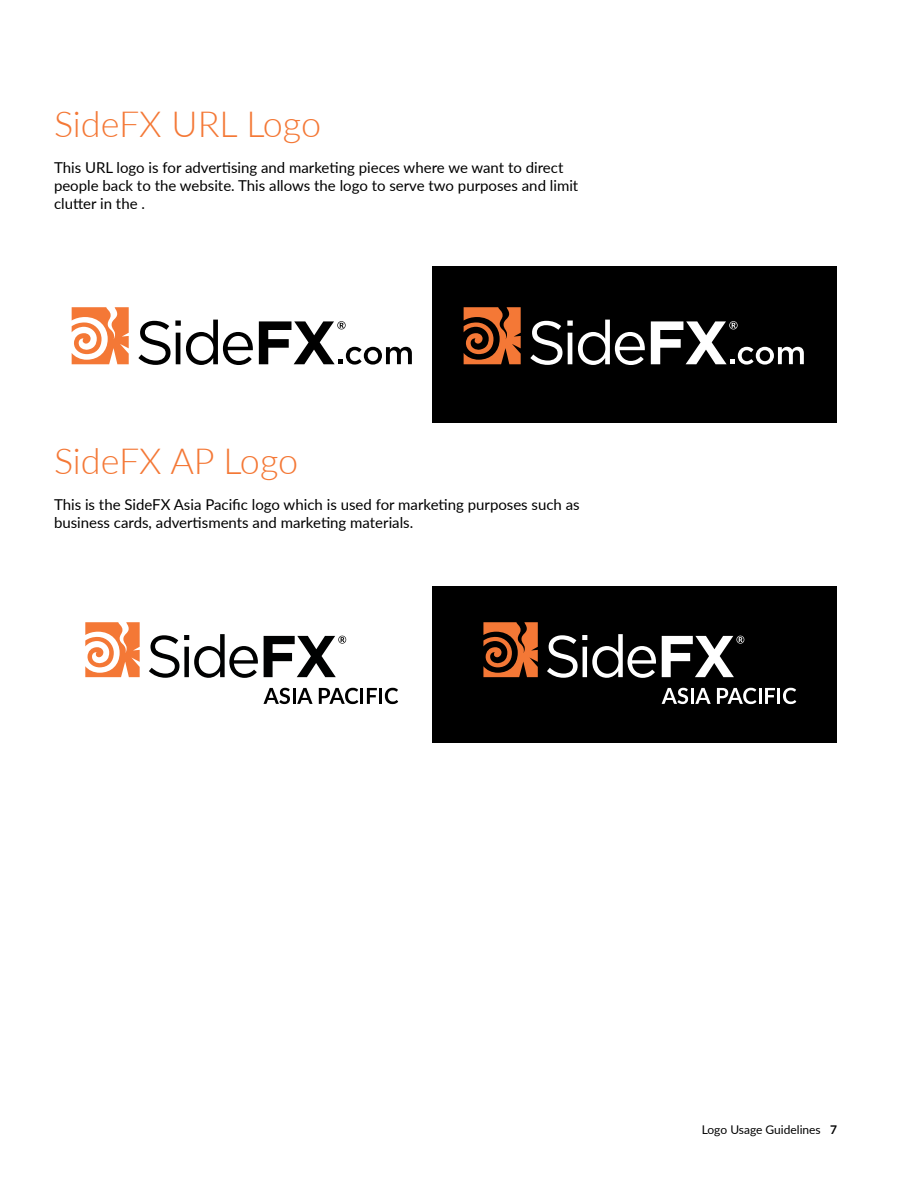
<style>
.page{position:relative;width:918px;height:1188px;background:#fff}
.page>*{position:absolute;margin:0;border:0;box-sizing:border-box;transform-origin:0 0}
.t1{font:300 36px "Lato";color:#f47836}
.t2{font:15px/18px "Lato";color:#000}
.t3{font:12px "Lato";color:#000}
.s1{font-weight:700}
</style>
<div class="page">
<div style="left:432px;top:266px;width:405px;height:156px;background:#000"></div>
<div style="left:432px;top:586px;width:405px;height:156px;background:#000"></div>
<svg style="left:263px;top:688px;width:50px;height:16px"></svg>
<svg style="left:319px;top:688px;width:39px;height:16px"></svg>
<hr style="left:360px;top:688px;width:3px;height:16px;background:#000">
<svg style="left:367px;top:688px;width:10px;height:16px"></svg>
<hr style="left:379px;top:688px;width:3px;height:16px;background:#000">
<svg style="left:385px;top:688px;width:13px;height:16px"></svg>
<svg style="left:85px;top:622px;width:55px;height:55px"></svg>
<svg style="left:149px;top:634px;width:109px;height:44px"></svg>
<svg style="left:264px;top:636px;width:82px;height:41px"></svg>
<svg style="left:662px;top:688px;width:26px;height:16px"></svg>
<hr style="left:691px;top:688px;width:3px;height:16px;background:#fff">
<svg style="left:695px;top:688px;width:16px;height:16px"></svg>
<svg style="left:717px;top:688px;width:40px;height:16px"></svg>
<hr style="left:759px;top:688px;width:3px;height:16px;background:#fff">
<svg style="left:765px;top:688px;width:10px;height:16px"></svg>
<hr style="left:777px;top:688px;width:3px;height:16px;background:#fff">
<svg style="left:783px;top:688px;width:13px;height:16px"></svg>
<svg style="left:483px;top:622px;width:55px;height:55px"></svg>
<svg style="left:547px;top:634px;width:109px;height:44px"></svg>
<svg style="left:662px;top:636px;width:82px;height:41px"></svg>
<svg style="left:464px;top:307px;width:57px;height:57px"></svg>
<svg style="left:530px;top:320px;width:115px;height:45px"></svg>
<svg style="left:651px;top:321px;width:153px;height:44px"></svg>
<svg style="left:72px;top:307px;width:57px;height:57px"></svg>
<svg style="left:138px;top:320px;width:115px;height:45px"></svg>
<svg style="left:259px;top:321px;width:153px;height:44px"></svg>
<h1 class="t1" style="left:54px;top:99px;width:269px">SideFX URL Logo</h1>
<p class="t2" style="left:54px;top:158px;width:526px">This URL logo is for advertising and marketing pieces where we want to direct people back to the website. This allows the logo to serve two purposes and limit clutter in the .</p>
<h1 class="t1" style="left:54px;top:436px;width:246px">SideFX AP Logo</h1>
<p class="t2" style="left:54px;top:495px;width:527px">This is the SideFX Asia Pacific logo which is used for marketing purposes such as business cards, advertisments and marketing materials.</p>
<p class="t3" style="left:702px;top:1121px;width:137px">Logo Usage Guidelines <span class="s1">7</span></p>
</div>
